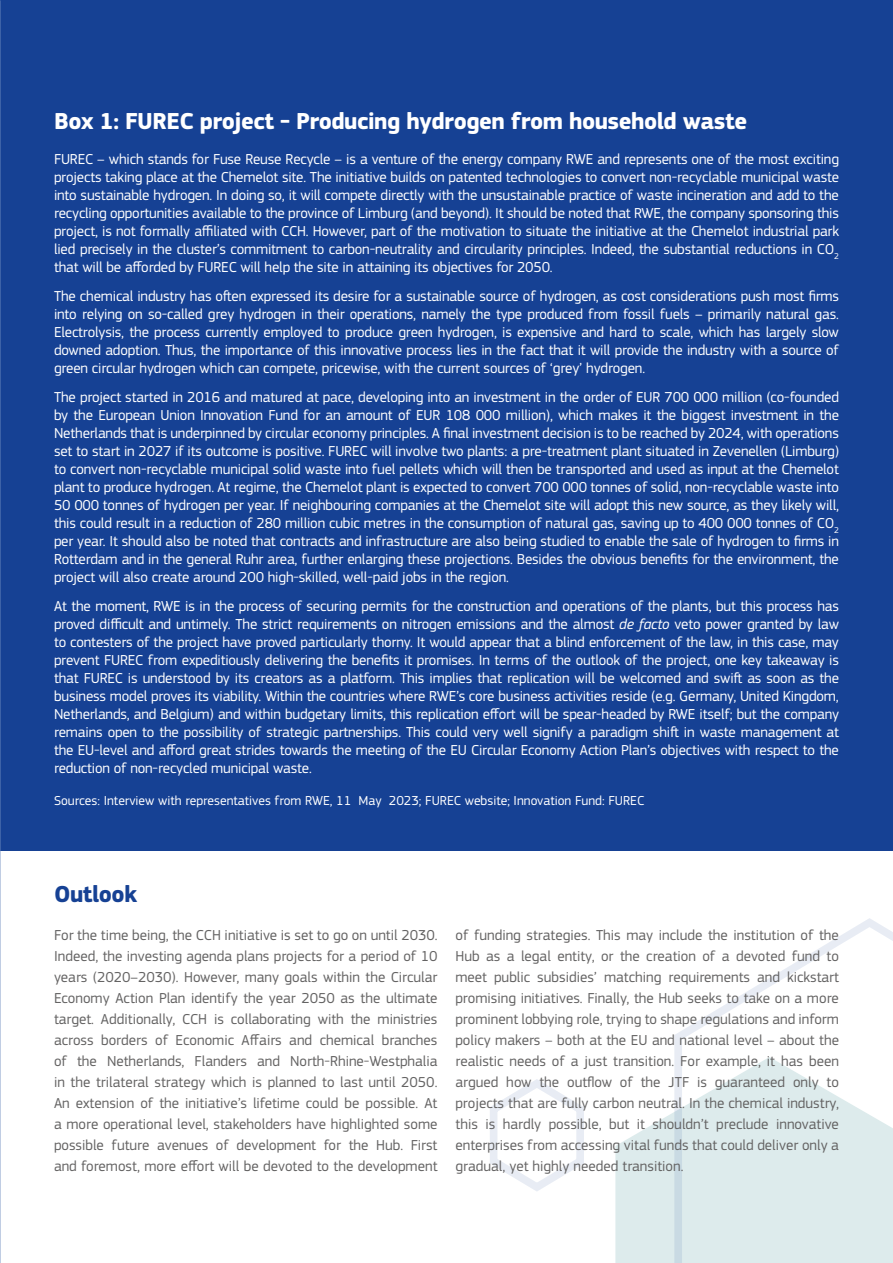
<style>
.page{position:relative;width:893px;height:1263px;background:#fff}
.page>*{position:absolute;margin:0;border:0;box-sizing:border-box;transform-origin:0 0}
.t1{font:700 24px "EC Square Sans Pro";letter-spacing:-.02em;color:#fff}
.t2{font:700 24px "EC Square Sans Pro";letter-spacing:-.02em;color:#164194}
.Body_Text{font:15px/18px "EC Square Sans Pro";letter-spacing:-.01em;color:#fff;text-align:justify}
.Preliminary_Info{font:15px/21px "EC Square Sans Pro";color:#646363;text-align:justify}
.Preliminary_Info-2{font:13.5px "EC Square Sans Pro";color:#fff}
.s1{font-style:italic}
</style>
<div class="page">
<div style="left:0;top:0;width:893px;height:850px;background:#164194"></div>
<svg style="left:615px;top:1113px;width:58px;height:150px;background:#e1edee"></svg>
<svg style="left:673px;top:918px;width:220px;height:345px"></svg>
<svg style="left:490px;top:1079px;width:94px;height:112px"></svg>
<h2 class="t1" style="left:54px;top:106px;width:695px">Box 1: FUREC project - Producing hydrogen from household waste</h2>
<p class="Body_Text" style="left:54px;top:150px;width:787px">FUREC – which stands for Fuse Reuse Recycle – is a venture of the energy company RWE and represents one of the most exciting projects taking place at the Chemelot site. The initiative builds on patented technologies to convert non-recyclable municipal waste into sustainable hydrogen. In doing so, it will compete directly with the unsustainable practice of waste incineration and add to the recycling opportunities available to the province of Limburg (and beyond). It should be noted that RWE, the company sponsoring this project, is not formally affiliated with CCH. However, part of the motivation to situate the initiative at the Chemelot industrial park lied precisely in the cluster’s commitment to carbon-neutrality and circularity principles. Indeed, the substantial reductions in CO<sub>2 </sub>that will be afforded by FUREC will help the site in attaining its objectives for 2050.</p>
<p class="Body_Text" style="left:54px;top:287px;width:787px">The chemical industry has often expressed its desire for a sustainable source of hydrogen, as cost considerations push most firms into relying on so-called grey hydrogen in their operations, namely the type produced from fossil fuels – primarily natural gas.<br>Electrolysis, the process currently employed to produce green hydrogen, is expensive and hard to scale, which has largely slow downed adoption. Thus, the importance of this innovative process lies in the fact that it will provide the industry with a source of green circular hydrogen which can compete, pricewise, with the current sources of ‘grey’ hydrogen.</p>
<p class="Body_Text" style="left:54px;top:388px;width:787px">The project started in 2016 and matured at pace, developing into an investment in the order of EUR 700 000 million (co-founded by the European Union Innovation Fund for an amount of EUR 108 000 million), which makes it the biggest investment in the Netherlands that is underpinned by circular economy principles. A final investment decision is to be reached by 2024, with operations set to start in 2027 if its outcome is positive. FUREC will involve two plants: a pre-treatment plant situated in Zevenellen (Limburg) to convert non-recyclable municipal solid waste into fuel pellets which will then be transported and used as input at the Chemelot plant to produce hydrogen. At regime, the Chemelot plant is expected to convert 700 000 tonnes of solid, non-recyclable waste into 50 000 tonnes of hydrogen per year. If neighbouring companies at the Chemelot site will adopt this new source, as they likely will, this could result in a reduction of 280 million cubic metres in the consumption of natural gas, saving up to 400 000 tonnes of CO<sub>2 </sub>per year. It should also be noted that contracts and infrastructure are also being studied to enable the sale of hydrogen to firms in Rotterdam and in the general Ruhr area, further enlarging these projections. Besides the obvious benefits for the environment, the project will also create around 200 high-skilled, well-paid jobs in the region.</p>
<p class="Body_Text" style="left:54px;top:597px;width:787px">At the moment, RWE is in the process of securing permits for the construction and operations of the plants, but this process has proved difficult and untimely. The strict requirements on nitrogen emissions and the almost <span class="s1">de facto</span> veto power granted by law to contesters of the project have proved particularly thorny. It would appear that a blind enforcement of the law, in this case, may prevent FUREC from expeditiously delivering the benefits it promises. In terms of the outlook of the project, one key takeaway is that FUREC is understood by its creators as a platform. This implies that replication will be welcomed and swift as soon as the business model proves its viability. Within the countries where RWE’s core business activities reside (e.g. Germany, United Kingdom, Netherlands, and Belgium) and within budgetary limits, this replication effort will be spear-headed by RWE itself; but the company remains open to the possibility of strategic partnerships. This could very well signify a paradigm shift in waste management at the EU-level and afford great strides towards the meeting of the EU Circular Economy Action Plan’s objectives with respect to the reduction of non-recycled municipal waste.</p>
<p class="Preliminary_Info-2" style="left:54px;top:793px;width:592px">Sources: Interview with representatives from RWE, 11 May 2023; FUREC website; Innovation Fund: FUREC</p>
<h2 class="t2" style="left:54px;top:879px;width:85px">Outlook</h2>
<p class="Preliminary_Info" style="left:54px;top:924px;width:385px">For the time being, the CCH initiative is set to go on until 2030.<br>Indeed, the investing agenda plans projects for a period of 10 years (2020–2030). However, many goals within the Circular Economy Action Plan identify the year 2050 as the ultimate target. Additionally, CCH is collaborating with the ministries across borders of Economic Affairs and chemical branches of the Netherlands, Flanders and North-Rhine-Westphalia in the trilateral strategy which is planned to last until 2050.<br>An extension of the initiative’s lifetime could be possible. At a more operational level, stakeholders have highlighted some possible future avenues of development for the Hub. First and foremost, more effort will be devoted to the development</p>
<p class="Preliminary_Info" style="left:455px;top:924px;width:385px">of funding strategies. This may include the institution of the Hub as a legal entity, or the creation of a devoted fund to meet public subsidies’ matching requirements and kickstart promising initiatives. Finally, the Hub seeks to take on a more prominent lobbying role, trying to shape regulations and inform policy makers – both at the EU and national level – about the realistic needs of a just transition. For example, it has been argued how the outflow of the JTF is guaranteed only to projects that are fully carbon neutral. In the chemical industry, this is hardly possible, but it shouldn’t preclude innovative enterprises from accessing vital funds that could deliver only a gradual, yet highly needed transition.</p>
</div>
